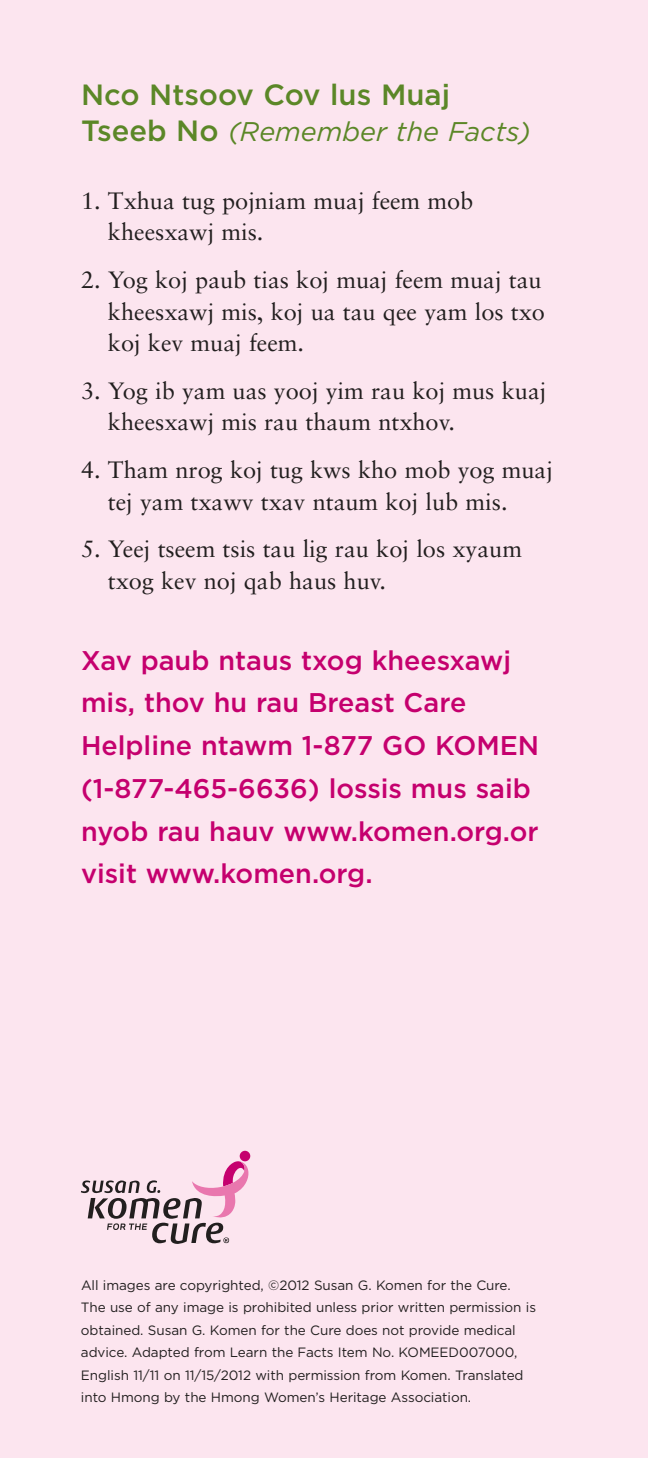
<style>
.page{position:relative;width:648px;height:1458px;background:#fce5ef}
.page>*{position:absolute;margin:0;border:0;box-sizing:border-box;transform-origin:0 0}
.t1{font:500 29.25px "Gotham";color:#5b8727}
.t2{font:500 27px/42.8px "Gotham";color:#c5006e}
.t3{font:italic 27px "Gotham";color:#5b8727}
.t4{font:23.62px/31.5px "Sabon";color:#221f1f}
.t5{font:13.5px/22.5px "Gotham";letter-spacing:-.005em;color:#221f1f}
.s1{font-weight:500;font-style:normal;font-size:29.25px}
</style>
<div class="page">
<div style="left:240px;top:1151px;width:10px;height:10px;background:#c5006e;border-radius:50%"></div>
<svg style="left:81px;top:1161px;width:168px;height:83px"></svg>
<h1 class="t1" style="left:81px;top:84px;width:371px">Nco Ntsoov Cov lus Muaj</h1>
<h2 class="t3" style="left:81px;top:122px;width:451px"><span class="s1">Tseeb No</span> (Remember the Facts)</h2>
<h3 class="t4" style="left:108px;top:187px;width:367px;text-indent:-27px">1. Txhua tug pojniam muaj feem mob kheesxawj mis.</h3>
<h3 class="t4" style="left:108px;top:266px;width:439px;text-indent:-27px">2. Yog koj paub tias koj muaj feem muaj tau kheesxawj mis, koj ua tau qee yam los txo koj kev muaj feem.</h3>
<h3 class="t4" style="left:108px;top:377px;width:440px;text-indent:-27px">3. Yog ib yam uas yooj yim rau koj mus kuaj kheesxawj mis rau thaum ntxhov.</h3>
<h3 class="t4" style="left:108px;top:456px;width:447px;text-indent:-27px">4. Tham nrog koj tug kws kho mob yog muaj tej yam txawv txav ntaum koj lub mis.</h3>
<h3 class="t4" style="left:108px;top:535px;width:416px;text-indent:-27px">5. Yeej tseem tsis tau lig rau koj los xyaum txog kev noj qab haus huv.</h3>
<h2 class="t2" style="left:81px;top:641px;width:460px">Xav paub ntaus txog kheesxawj mis, thov hu rau Breast Care<br>Helpline ntawm 1-877 GO KOMEN (1-877-465-6636) lossis mus saib nyob rau hauv www.komen.org.or visit www.komen.org.</h2>
<p class="t5" style="left:81px;top:1274px;width:457px">All images are copyrighted, ©2012 Susan G. Komen for the Cure.<br>The use of any image is prohibited unless prior written permission is obtained. Susan G. Komen for the Cure does not provide medical advice. Adapted from Learn the Facts Item No. KOMEED007000, English 11/11 on 11/15/2012 with permission from Komen. Translated into Hmong by the Hmong Women’s Heritage Association.</p>
</div>
